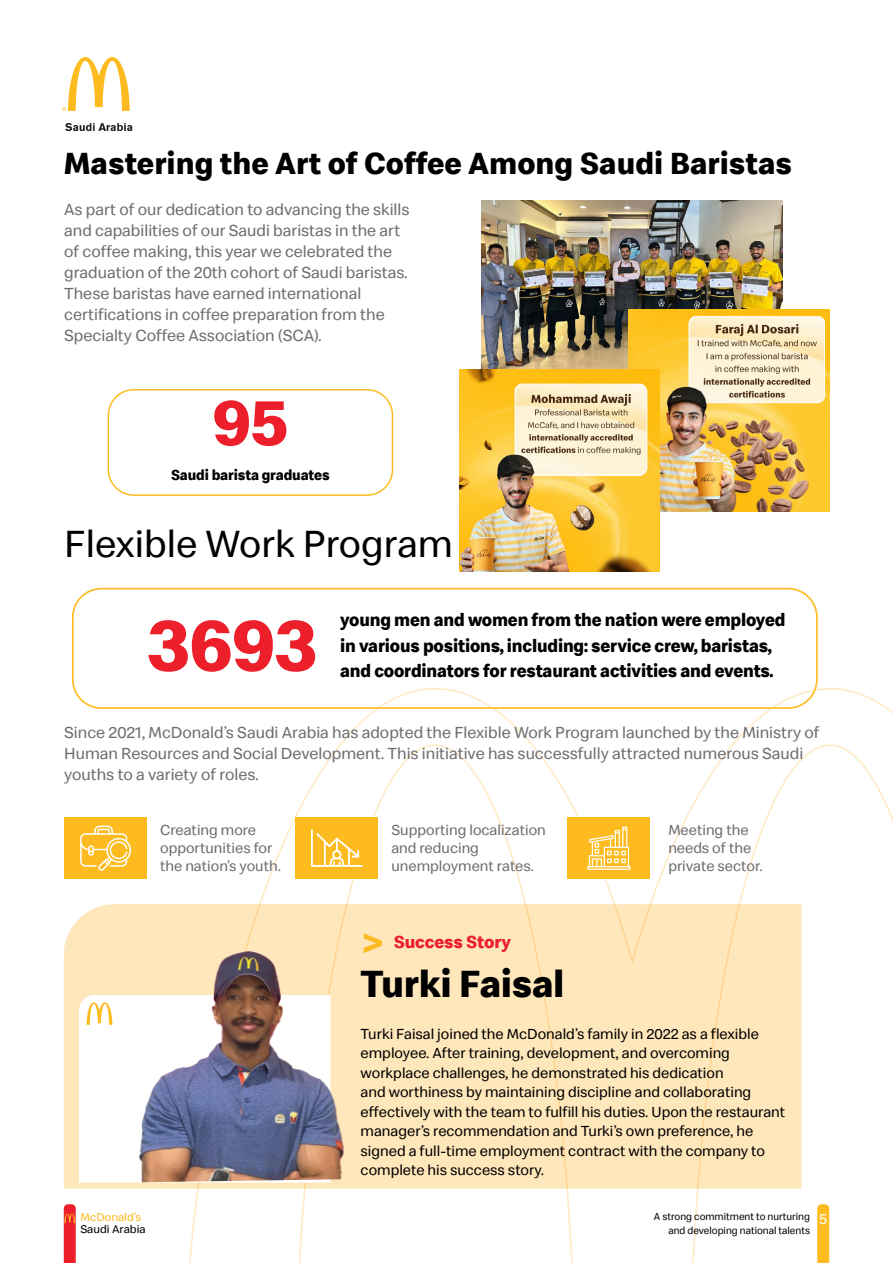
<style>
.page{position:relative;width:893px;height:1263px;background:#fff}
.page>*{position:absolute;margin:0;border:0;box-sizing:border-box;transform-origin:0 0}
.t1{font:700 75.3px "Speedee Arabic";color:#ec1f2b}
.t2{font:700 66.75px "Speedee Arabic";color:#ec1f2b}
.t3{font:700 42px "Speedee Arabic";color:#fdbb20}
.t4{font:39px "Speedee Arabic";color:#000}
.t5{font:700 39px "Speedee Arabic";letter-spacing:-.01em;color:#000}
.t6{font:700 31.5px "Speedee Arabic";color:#000}
.t7{font:700 18.6px "Speedee Arabic";letter-spacing:-.01em;color:#000;scale:.96 1}
.t8{font:700 18px "Speedee Arabic";letter-spacing:-.01em;color:#ec1f2b}
.t9{font:16.5px/21px "Speedee Arabic";color:#6d6e71}
.t10{font:15px/19.5px "Speedee Arabic";color:#000}
.t11{font:15px/18px "Speedee Arabic";color:#6d6e71}
.t12{font:700 15px "Speedee Arabic";letter-spacing:-.01em;color:#000}
.t13{font:15px "Speedee Arabic";color:#fff}
.t14{font:11.55px "Speedee Arabic";color:#000}
.t15{font:11.55px "Speedee Arabic";color:#fdbb20}
.t16{font:10.5px/13.5px "Speedee Arabic";color:#000;text-align:right}
</style>
<div class="page">
<svg style="left:180px;top:689px;width:713px;height:574px"></svg>
<svg style="left:64px;top:1204px;width:12px;height:59px"></svg>
<svg style="left:817px;top:1204px;width:12px;height:59px"></svg>
<svg style="left:62px;top:57px;width:68px;height:54px"></svg>
<svg style="left:65px;top:123px;width:67px;height:8px"></svg>
<div style="left:108px;top:389px;width:285px;height:107px;border:2px solid #fdbb20;border-radius:26px"></div>
<img style="left:482px;top:201px;width:300px;height:169px">
<img style="left:629px;top:310px;width:200px;height:201px">
<div style="left:72px;top:588px;width:746px;height:121px;border:2px solid #fdbb20;border-radius:29px"></div>
<div style="left:64px;top:818px;width:83px;height:61px;background:#fdbb20"></div>
<svg style="left:80px;top:826px;width:51px;height:45px"></svg>
<div style="left:295px;top:818px;width:83px;height:61px;background:#fdbb20"></div>
<svg style="left:311px;top:829px;width:52px;height:38px"></svg>
<div style="left:567px;top:818px;width:83px;height:61px;background:#fdbb20"></div>
<svg style="left:587px;top:826px;width:44px;height:44px"></svg>
<div style="left:64px;top:904px;width:737px;height:284px;background:#ffe7bc"></div>
<svg style="left:79px;top:995px;width:24px;height:187px"></svg>
<svg style="left:87px;top:1002px;width:16px;height:23px"></svg>
<img style="left:103px;top:933px;width:275px;height:250px">
<img style="left:459px;top:370px;width:200px;height:201px">
<h3 class="t6" style="left:64px;top:145px;width:730px">Mastering the Art of Coffee Among Saudi Baristas</h3>
<p class="t9" style="left:64px;top:199px;width:347px">As part of our dedication to advancing the skills and capabilities of our Saudi baristas in the art of coffee making, this year we celebrated the graduation of the 20th cohort of Saudi baristas.<br>These baristas have earned international certifications in coffee preparation from the Specialty Coffee Association (SCA .(</p>
<h2 class="t2" style="left:213px;top:383px;width:77px">95</h2>
<p class="t12" style="left:171px;top:466px;width:160px">Saudi barista graduates</p>
<h3 class="t4" style="left:64px;top:520px;width:390px">Flexible Work Program</h3>
<h1 class="t1" style="left:147px;top:600px;width:171px">3693</h1>
<p class="t7" style="left:340px;top:609px;width:466px">young men and women from the nation were employed</p>
<p class="t7" style="left:340px;top:660px;width:453px">and coordinators for restaurant activities and events.</p>
<p class="t7" style="left:340px;top:634px;width:451px">in various positions, including: service crew, baristas,</p>
<p class="t9" style="left:64px;top:722px;width:757px">Since 2021, McDonalds’ Saudi Arabia has adopted the Flexible Work Program launched by the Ministry of<br>Human Resources and Social Development. This initiative has successfully attracted numerous Saudi youths to a variety of roles.</p>
<p class="t11" style="left:160px;top:821px;width:122px">Creating more opportunities for the nations’ youth.</p>
<p class="t11" style="left:391px;top:821px;width:156px">Supporting localization and reducing unemployment rates.</p>
<p class="t11" style="left:668px;top:821px;width:96px">Meeting the needs of the private sector.</p>
<h3 class="t3" style="left:361px;top:918px;width:26px">&gt;</h3>
<h3 class="t5" style="left:361px;top:961px;width:205px">Turki Faisal</h3>
<p class="t8" style="left:394px;top:931px;width:119px">Success Story</p>
<p class="t10" style="left:361px;top:1024px;width:426px">Turki Faisal joined the McDonalds’ family in 2022 as a flexible employee. After training, development, and overcoming workplace challenges, he demonstrated his dedication<br>and worthiness by maintaining discipline and collaborating effectively with the team to fulfill his duties. Upon the restaurant managers’ recommendation and Turkis’ own preference, he signed a full-time employment contract with the company to complete his success story.</p>
<p class="t15" style="left:80px;top:1210px;width:62px">McDonalds’</p>
<p class="t14" style="left:80px;top:1222px;width:67px">Saudi Arabia</p>
<p class="t16" style="left:654px;top:1210px;width:158px">A strong commitment to nurturing and developing national talents</p>
<p class="t13" style="left:819px;top:1210px;width:9px">5</p>
</div>
